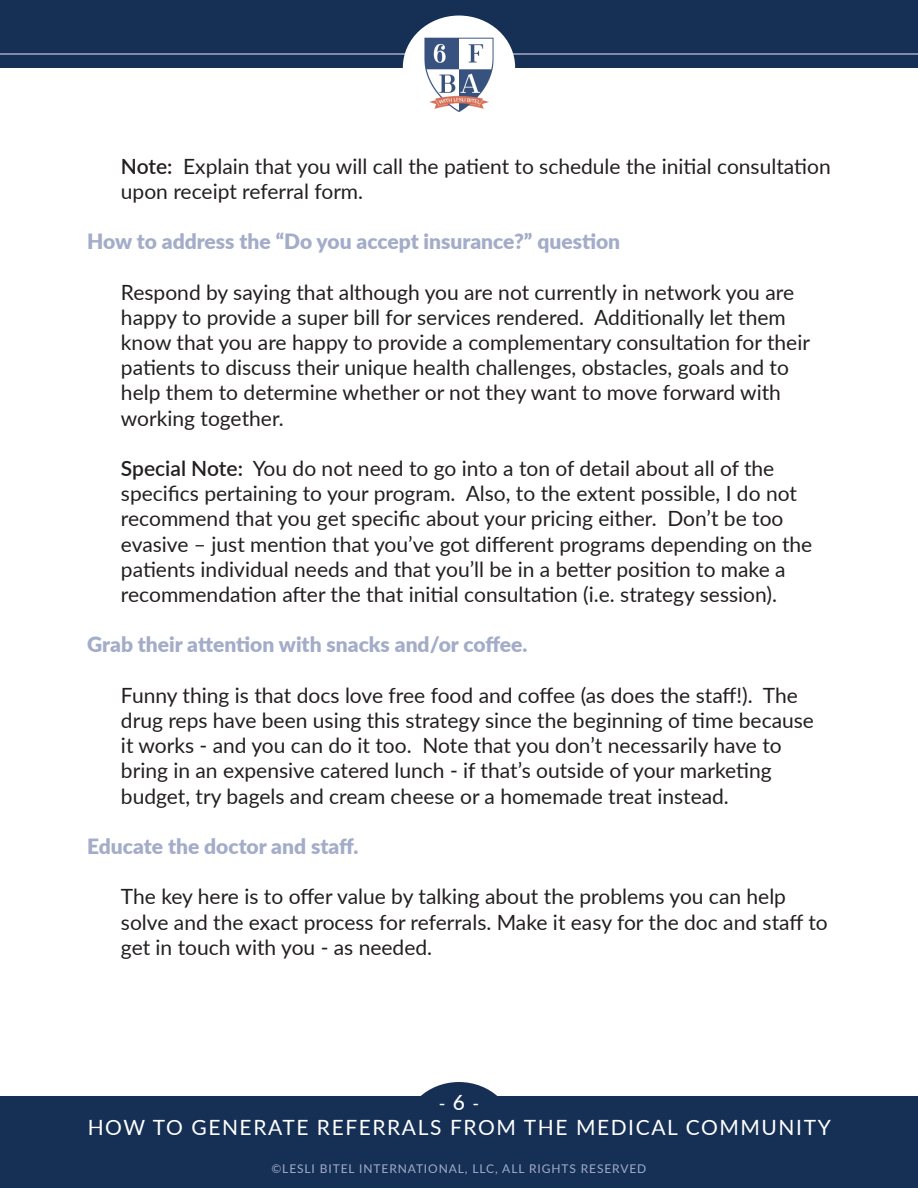
<style>
.page{position:relative;width:918px;height:1188px;background:#fff}
.page>*{position:absolute;margin:0;border:0;box-sizing:border-box;transform-origin:0 0}
.PG{font:21px/25.2px "Lato";color:#231f20}
.SUB_HEAD{font:900 21px "Lato";color:#a3acc8}
.t1{font:21px "Lato";letter-spacing:.075em;color:#fff}
.t2{font:18px "Lato";color:#fff}
.t3{font:12px "Lato";letter-spacing:.075em;color:#a3acc8}
.s1{font-weight:600}
.s2{font-weight:500;font-size:21px}
</style>
<div class="page">
<div style="left:0;top:1096px;width:918px;height:92px;background:#152f55"></div>
<div style="left:0;top:0;width:918px;height:68px;background:#152f55"></div>
<div style="left:403px;top:1082px;width:112px;height:104px;background:#152f55;border-radius:50%"></div>
<hr style="left:0;top:53px;width:918px;height:2px;background:#a3acc8">
<div style="left:403px;top:16px;width:112px;height:103px;background:#fff;border-radius:50%"></div>
<img style="left:424px;top:37px;width:70px;height:75px">
<p class="PG" style="left:121px;top:153px;width:711px"><span class="s1">Note:</span> Explain that you will call the patient to schedule the initial consultation upon receipt referral form.</p>
<p class="SUB_HEAD" style="left:87px;top:226px;width:535px">How to address the “Do you accept insurance?” question</p>
<p class="PG" style="left:121px;top:279px;width:691px">Respond by saying that although you are not currently in network you are happy to provide a super bill for services rendered. Additionally let them know that you are happy to provide a complementary consultation for their patients to discuss their unique health challenges, obstacles, goals and to help them to determine whether or not they want to move forward with working together.</p>
<p class="PG" style="left:121px;top:455px;width:693px"><span class="s1">Special Note:</span> You do not need to go into a ton of detail about all of the specifics pertaining to your program. Also, to the extent possible, I do not recommend that you get specific about your pricing either. Don’t be too evasive – just mention that you’ve got different programs depending on the patients individual needs and that you’ll be in a better position to make a recommendation after the that initial consultation (i.e. strategy session).</p>
<p class="SUB_HEAD" style="left:87px;top:629px;width:442px">Grab their attention with snacks and/or coffee.</p>
<p class="PG" style="left:121px;top:682px;width:695px">Funny thing is that docs love free food and coffee (as does the staff!). The drug reps have been using this strategy since the beginning of time because it works - and you can do it too. Note that you don’t necessarily have to bring in an expensive catered lunch - if that’s outside of your marketing budget, try bagels and cream cheese or a homemade treat instead.</p>
<p class="SUB_HEAD" style="left:87px;top:831px;width:273px">Educate the doctor and staff.</p>
<p class="PG" style="left:121px;top:883px;width:708px">The key here is to offer value by talking about the problems you can help solve and the exact process for referrals. Make it easy for the doc and staff to get in touch with you - as needed.</p>
<p class="t2" style="left:439px;top:1090px;width:42px">- <span class="s2">6</span> -</p>
<p class="t1" style="left:88px;top:1112px;width:745px">HOW TO GENERATE REFERRALS FROM THE MEDICAL COMMUNITY</p>
<p class="t3" style="left:271px;top:1160px;width:376px">©LESLI BITEL INTERNATIONAL, LLC, ALL RIGHTS RESERVED</p>
</div>
